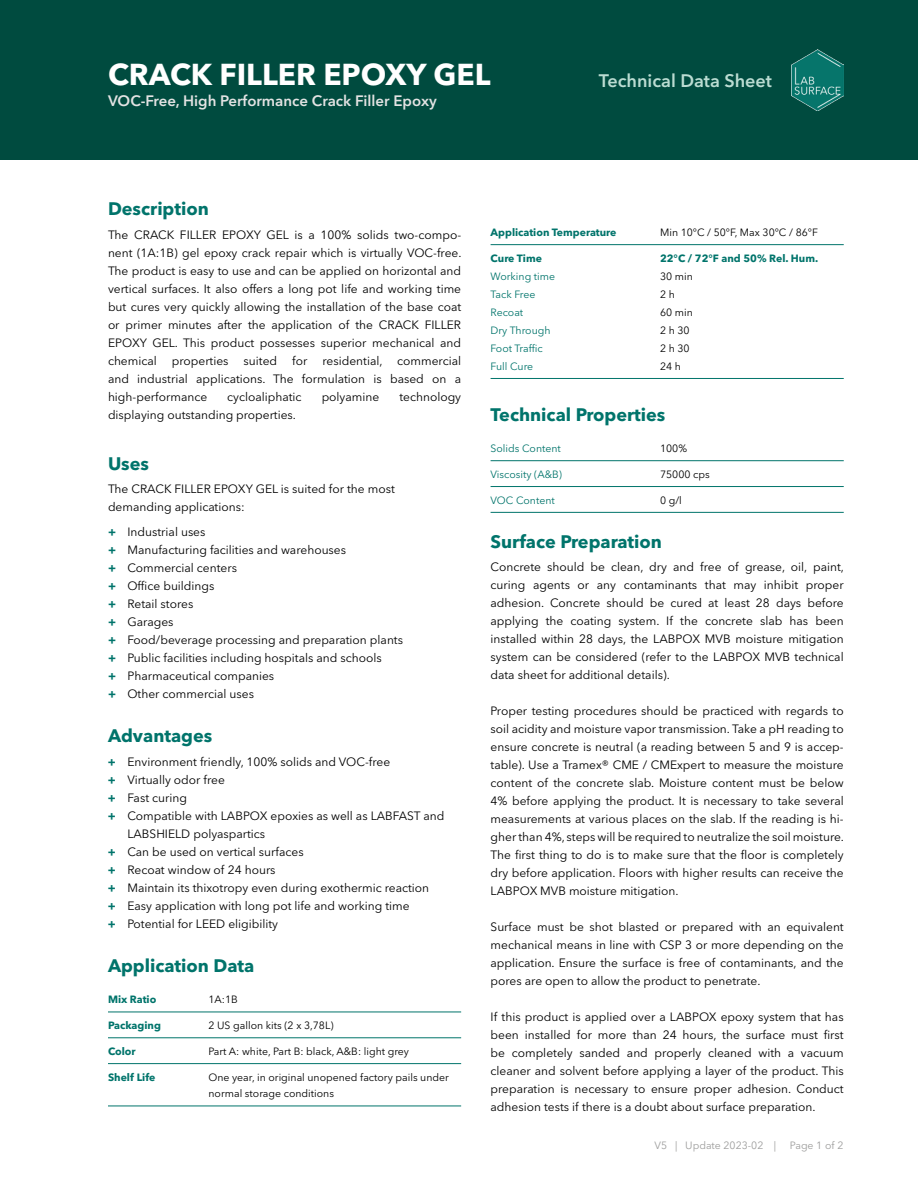
<style>
.page{position:relative;width:918px;height:1188px;background:#fff}
.page>*{position:absolute;margin:0;border:0;box-sizing:border-box;transform-origin:0 0}
.t1{font:700 30px "Avenir Next LT Pro";color:#fff}
.t2{font:700 18px "Avenir Next LT Pro";color:#00746b}
.t3{font:600 18px "Avenir Next LT Pro";color:#bbdcd2}
.t4{font:600 15px "Avenir Next LT Pro";color:#e3e3e3}
.t5{font:12px/18px "Avenir Next LT Pro";color:#000;text-align:justify}
.t6{font:10.5px/16.5px "Avenir Next LT Pro";color:#000}
.t7{font:10.5px "Avenir Next LT Pro";color:#00746b}
.t8{font:700 10.5px "Avenir Next LT Pro";color:#00746b}
.t9{font:10.5px "Avenir Next LT Pro";color:#9d9d9c}
.s1{font-weight:700;color:#00746b}
</style>
<div class="page">
<div style="left:0;top:0;width:918px;height:160px;background:#004b3f"></div>
<img style="left:791px;top:50px;width:53px;height:60px">
<hr style="left:108px;top:1012px;width:353px;height:1px;background:#00746b">
<hr style="left:108px;top:1038px;width:353px;height:1px;background:#00746b">
<hr style="left:108px;top:1063px;width:353px;height:1px;background:#00746b">
<hr style="left:108px;top:1106px;width:353px;height:1px;background:#00746b">
<hr style="left:491px;top:244px;width:353px;height:1px;background:#00746b">
<hr style="left:491px;top:378px;width:353px;height:1px;background:#00746b">
<hr style="left:491px;top:460px;width:353px;height:1px;background:#00746b">
<hr style="left:491px;top:486px;width:353px;height:1px;background:#00746b">
<hr style="left:491px;top:512px;width:353px;height:1px;background:#00746b">
<h1 class="t1" style="left:108px;top:56px;width:384px">CRACK FILLER EPOXY GEL</h1>
<p class="t4" style="left:108px;top:91px;width:330px">VOC-Free, High Performance Crack Filler Epoxy</p>
<h2 class="t3" style="left:599px;top:69px;width:175px">Technical Data Sheet</h2>
<h2 class="t2" style="left:108px;top:198px;width:102px">Description</h2>
<p class="t5" style="left:108px;top:226px;width:355px">The CRACK FILLER EPOXY GEL is a 100% solids two-compo&shy;nent (1A:1B) gel epoxy crack repair which is virtually VOC-free.<br>The product is easy to use and can be applied on horizontal and vertical surfaces. It also offers a long pot life and working time but cures very quickly allowing the installation of the base coat or primer minutes after the application of the CRACK FILLER EPOXY GEL. This product possesses superior mechanical and chemical</p>
<p class="t5" style="left:172px;top:352px;width:58px">properties</p>
<p class="t5" style="left:244px;top:352px;width:35px">suited</p>
<p class="t5" style="left:292px;top:352px;width:17px">for</p>
<p class="t5" style="left:108px;top:352px;width:355px;text-indent:214px">residential, commercial and industrial applications. The formulation is based on a high-performance</p>
<p class="t5" style="left:227px;top:388px;width:76px">cycloaliphatic</p>
<p class="t5" style="left:322px;top:388px;width:59px">polyamine</p>
<p class="t5" style="left:399px;top:388px;width:63px">technology</p>
<p class="t5" style="left:108px;top:406px;width:190px">displaying outstanding properties.</p>
<h2 class="t2" style="left:108px;top:453px;width:43px">Uses</h2>
<p class="t5" style="left:108px;top:480px;width:288px">The CRACK FILLER EPOXY GEL is suited for the most demanding applications:</p>
<p class="t5" style="left:108px;top:523px;width:297px;text-align:left"><span class="s1">+</span> Industrial uses<br><span class="s1">+</span> Manufacturing facilities and warehouses<br><span class="s1">+</span> Commercial centers<br><span class="s1">+</span> Office buildings<br><span class="s1">+</span> Retail stores<br><span class="s1">+</span> Garages<br><span class="s1">+</span> Food/beverage processing and preparation plants <span class="s1">+</span> Public facilities including hospitals and schools<br><span class="s1">+</span> Pharmaceutical companies<br><span class="s1">+</span> Other commercial uses</p>
<h2 class="t2" style="left:108px;top:725px;width:106px">Advantages</h2>
<p class="t5" style="left:108px;top:752px;width:284px"><span class="s1">+</span> Environment friendly, 100% solids and VOC-free</p>
<p class="t5" style="left:108px;top:770px;width:118px"><span class="s1">+</span> Virtually odor free</p>
<p class="t5" style="left:108px;top:788px;width:80px"><span class="s1">+</span> Fast curing</p>
<p class="t5" style="left:108px;top:806px;width:338px"><span class="s1">+</span> Compatible with LABPOX epoxies as well as LABFAST and</p>
<p class="t5" style="left:127px;top:824px;width:139px">LABSHIELD polyaspartics</p>
<p class="t5" style="left:108px;top:842px;width:197px"><span class="s1">+</span> Can be used on vertical surfaces</p>
<p class="t5" style="left:108px;top:860px;width:169px"><span class="s1">+</span> Recoat window of 24 hours</p>
<p class="t5" style="left:108px;top:878px;width:323px"><span class="s1">+</span> Maintain its thixotropy even during exothermic reaction</p>
<p class="t5" style="left:108px;top:896px;width:303px"><span class="s1">+</span> Easy application with long pot life and working time</p>
<p class="t5" style="left:108px;top:914px;width:172px"><span class="s1">+</span> Potential for LEED eligibility</p>
<h2 class="t2" style="left:108px;top:955px;width:148px">Application Data</h2>
<p class="t8" style="left:108px;top:993px;width:50px">Mix Ratio</p>
<p class="t6" style="left:208px;top:991px;width:31px">1A:1B</p>
<p class="t8" style="left:108px;top:1019px;width:54px">Packaging</p>
<p class="t6" style="left:208px;top:1017px;width:127px">2 US gallon kits (2 x 3,78L)</p>
<p class="t8" style="left:108px;top:1045px;width:29px">Color</p>
<p class="t6" style="left:208px;top:1043px;width:202px">Part A: white, Part B: black, A&amp;B: light grey</p>
<p class="t8" style="left:108px;top:1071px;width:49px">Shelf Life</p>
<p class="t6" style="left:208px;top:1069px;width:242px">One year, in original unopened factory pails under normal storage conditions</p>
<p class="t8" style="left:491px;top:226px;width:127px">Application Temperature</p>
<p class="t6" style="left:660px;top:224px;width:159px">Min 10°C / 50°F, Max 30°C / 86°F</p>
<p class="t8" style="left:491px;top:252px;width:53px">Cure Time</p>
<p class="t8" style="left:660px;top:252px;width:160px">22°C / 72°F and 50% Rel. Hum.</p>
<p class="t7" style="left:491px;top:270px;width:66px">Working time</p>
<p class="t6" style="left:660px;top:268px;width:34px">30 min</p>
<p class="t7" style="left:491px;top:288px;width:46px">Tack Free</p>
<p class="t6" style="left:660px;top:286px;width:16px">2 h</p>
<p class="t7" style="left:491px;top:306px;width:34px">Recoat</p>
<p class="t6" style="left:660px;top:304px;width:34px">60 min</p>
<p class="t7" style="left:491px;top:324px;width:62px">Dry Through</p>
<p class="t6" style="left:660px;top:322px;width:31px">2 h 30</p>
<p class="t7" style="left:491px;top:342px;width:54px">Foot Traffic</p>
<p class="t6" style="left:660px;top:340px;width:31px">2 h 30</p>
<p class="t7" style="left:491px;top:360px;width:44px">Full Cure</p>
<p class="t6" style="left:660px;top:358px;width:22px">24 h</p>
<h2 class="t2" style="left:491px;top:403px;width:176px">Technical Properties</h2>
<p class="t7" style="left:491px;top:442px;width:72px">Solids Content</p>
<p class="t6" style="left:660px;top:440px;width:29px">100%</p>
<p class="t7" style="left:491px;top:468px;width:73px">Viscosity (A&amp;B)</p>
<p class="t6" style="left:660px;top:466px;width:51px">75000 cps</p>
<p class="t7" style="left:491px;top:494px;width:66px">VOC Content</p>
<p class="t6" style="left:660px;top:492px;width:23px">0 g/l</p>
<h2 class="t2" style="left:491px;top:530px;width:173px">Surface Preparation</h2>
<p class="t5" style="left:491px;top:558px;width:355px">Concrete should be clean, dry and free of grease, oil, paint, curing agents or any contaminants that may inhibit proper adhesion. Concrete should be cured at least 28 days before applying the coating system. If the concrete slab has been installed within 28 days, the LABPOX MVB moisture mitigation system can be considered (refer to the LABPOX MVB technical data sheet for additional details).</p>
<p class="t5" style="left:491px;top:702px;width:355px">Proper testing procedures should be practiced with regards to soil acidity and moisture vapor transmission. Take a pH reading to ensure concrete is neutral (a reading between 5 and 9 is accep&shy;table). Use a Tramex® CME / CMExpert to measure the moisture content of the concrete slab. Moisture content must be below 4% before applying the product. It is necessary to take several measurements at various places on the slab. If the reading is hi&shy;gher than 4%, steps will be required to neutralize the soil moisture.<br>The first thing to do is to make sure that the floor is completely dry before application. Floors with higher results can receive the LABPOX MVB moisture mitigation.</p>
<p class="t5" style="left:491px;top:918px;width:355px">Surface must be shot blasted or prepared with an equivalent mechanical means in line with CSP 3 or more depending on the application. Ensure the surface is free of contaminants, and the pores are open to allow the product to penetrate.</p>
<p class="t5" style="left:491px;top:1008px;width:355px">If this product is applied over a LABPOX epoxy system that has been installed for more than 24 hours, the surface must first be completely sanded and properly cleaned with a vacuum cleaner and solvent before applying a layer of the product. This preparation is necessary to ensure proper adhesion. Conduct adhesion tests if there is a doubt about surface preparation.</p>
<p class="t9" style="left:655px;top:1139px;width:123px">V5 | Update 2023-02 |</p>
<p class="t9" style="left:790px;top:1139px;width:55px">Page 1 of 2</p>
</div>
